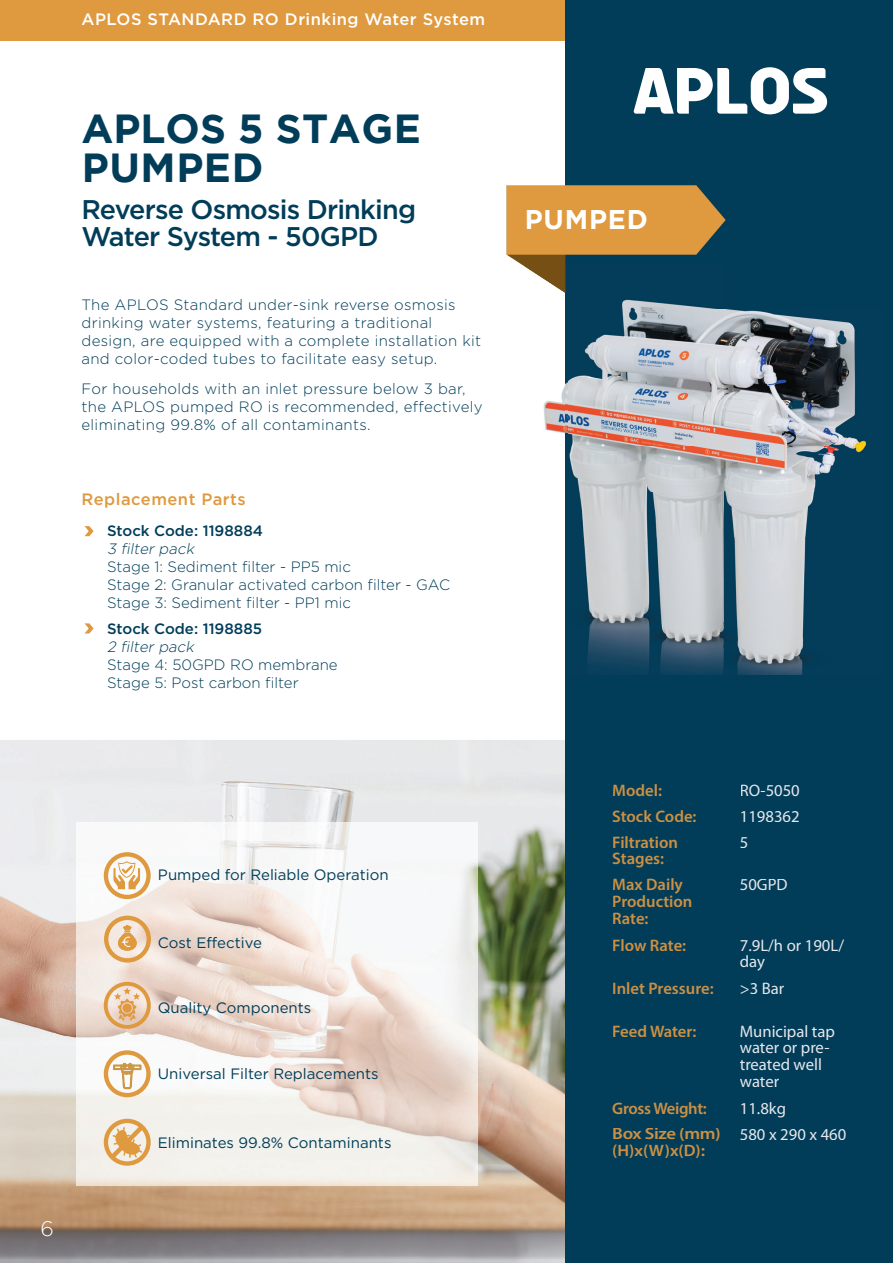
<style>
.page{position:relative;width:893px;height:1263px;background:#fff}
.page>*{position:absolute;margin:0;border:0;box-sizing:border-box;transform-origin:0 0}
.t1{font:58.8px "a Apple Tea";color:#fff}
.t2{font:700 40.5px/39px "Gotham";letter-spacing:.015em;color:#013d59}
.t3{font:500 27px/27px "Gotham";letter-spacing:-.03em;color:#013d59}
.t4{font:700 27px "Gotham";letter-spacing:.03em;color:#fff}
.t5{font:300 21px "Gotham";color:#fff}
.t6{font:16.65px/16.6px "Myriad Pro";color:#e6e7ec}
.t7{font:600 16.65px/16.6px "Myriad Pro";color:#cd9043}
.t8{font:600 16.65px "Myriad Pro";letter-spacing:-.02em;color:#cd9043}
.t9{font:500 16.5px "Gotham";letter-spacing:.03em;color:#fff}
.t10{font:600 16.5px/16.5px "Myriad Pro";letter-spacing:-.02em;color:#cd9043;scale:1.13 1}
.t11{font:500 16.5px "Gotham";letter-spacing:.03em;color:#df993e}
.t12{font:300 15px/18px "Gotham";letter-spacing:.02em;color:#013d59}
.t13{font:300 15px/18px "Gotham";color:#013d59}
.t14{font:15px "Gotham HTF";color:#013d59}
.t15{font:500 15px "Gotham";color:#013d59}
.t16{font:italic 300 15px "Gotham";color:#013d59}
</style>
<div class="page">
<div style="left:0;top:0;width:576px;height:41px;background:#df993e"></div>
<img style="left:0;top:740px;width:566px;height:523px">
<div style="left:566px;top:0;width:327px;height:1263px;background:#013d59"></div>
<svg style="left:85px;top:526px;width:9px;height:10px"></svg>
<svg style="left:85px;top:623px;width:9px;height:10px"></svg>
<img style="left:76px;top:822px;width:401px;height:363px">
<svg style="left:507px;top:185px;width:219px;height:82px;background:#bb8942"></svg>
<img style="left:543px;top:264px;width:324px;height:411px">
<img style="left:525px;top:264px;width:40px;height:29px">
<div style="left:104px;top:982px;width:47px;height:47px;border:4px solid #df993e;border-radius:50%"></div>
<svg style="left:114px;top:988px;width:26px;height:33px"></svg>
<div style="left:104px;top:852px;width:47px;height:47px;border:4px solid #df993e;border-radius:50%"></div>
<div style="left:104px;top:1050px;width:47px;height:47px;border:4px solid #df993e;border-radius:50%"></div>
<div style="left:104px;top:1119px;width:47px;height:47px;border:4px solid #df993e;border-radius:50%"></div>
<svg style="left:112px;top:1062px;width:30px;height:28px"></svg>
<svg style="left:107px;top:1121px;width:41px;height:41px;background:#e7c18d"></svg>
<svg style="left:113px;top:861px;width:27px;height:28px"></svg>
<svg style="left:118px;top:925px;width:19px;height:26px"></svg>
<div style="left:104px;top:916px;width:47px;height:46px;border:4px solid #df993e;border-radius:50%"></div>
<p class="t9" style="left:82px;top:9px;width:405px">APLOS STANDARD RO Drinking Water System</p>
<h2 class="t2" style="left:82px;top:108px;width:341px">APLOS 5 STAGE<br>PUMPED</h2>
<h3 class="t3" style="left:82px;top:196px;width:336px">Reverse Osmosis Drinking<br>Water System - 50GPD</h3>
<p class="t12" style="left:82px;top:295px;width:401px">The APLOS Standard under-sink reverse osmosis drinking water systems, featuring a traditional design, are equipped with a complete installation kit and color-coded tubes to facilitate easy setup.</p>
<p class="t12" style="left:82px;top:380px;width:403px">For households with an inlet pressure below 3 bar, the APLOS pumped RO is recommended, effectively eliminating 99.8% of all contaminants.</p>
<p class="t11" style="left:82px;top:488px;width:166px">Replacement Parts</p>
<p class="t15" style="left:107px;top:521px;width:157px">Stock Code: 1198884</p>
<p class="t16" style="left:107px;top:540px;width:91px">3 filter pack</p>
<p class="t13" style="left:107px;top:557px;width:345px">Stage 1: Sediment filter - PP5 mic<br>Stage 2: Granular activated carbon filter - GAC<br>Stage 3: Sediment filter - PP1 mic</p>
<p class="t15" style="left:107px;top:619px;width:157px">Stock Code: 1198885</p>
<p class="t16" style="left:107px;top:639px;width:91px">2 filter pack</p>
<p class="t13" style="left:107px;top:656px;width:232px">Stage 4: 50GPD RO membrane<br>Stage 5: Post carbon filter</p>
<h3 class="t5" style="left:41px;top:1217px;width:15px">6</h3>
<p class="t14" style="left:158px;top:866px;width:232px">Pumped for Reliable Operation</p>
<p class="t14" style="left:158px;top:934px;width:106px">Cost Effective</p>
<p class="t14" style="left:158px;top:1000px;width:155px">Quality Components</p>
<p class="t14" style="left:158px;top:1065px;width:222px">Universal Filter Replacements</p>
<p class="t14" style="left:158px;top:1134px;width:235px">Eliminates 99.8% Contaminants</p>
<h1 class="t1" style="left:634px;top:63px;width:196px">APLOS</h1>
<h3 class="t4" style="left:525px;top:204px;width:125px">PUMPED</h3>
<p class="t7" style="left:612px;top:782px;width:51px">Model:</p>
<p class="t6" style="left:740px;top:782px;width:62px">RO-5050</p>
<p class="t7" style="left:612px;top:807px;width:86px">Stock Code:</p>
<p class="t6" style="left:740px;top:807px;width:61px">1198362</p>
<p class="t7" style="left:612px;top:833px;width:67px">Filtration<br>Stages:</p>
<p class="t6" style="left:740px;top:833px;width:10px">5</p>
<p class="t7" style="left:612px;top:876px;width:82px">Max Daily<br>Production<br>Rate:</p>
<p class="t6" style="left:740px;top:876px;width:49px">50GPD</p>
<p class="t7" style="left:612px;top:936px;width:75px">Flow Rate:</p>
<p class="t6" style="left:740px;top:936px;width:106px">7.9L/h or 190L/ day</p>
<p class="t7" style="left:612px;top:979px;width:103px">Inlet Pressure:</p>
<p class="t6" style="left:740px;top:979px;width:46px">&gt;3 Bar</p>
<p class="t7" style="left:612px;top:1022px;width:86px">Feed Water:</p>
<p class="t6" style="left:740px;top:1022px;width:97px">Municipal tap water or pre&shy;treated well water</p>
<p class="t8" style="left:612px;top:1098px;width:96px">Gross Weight:</p>
<p class="t6" style="left:740px;top:1100px;width:48px">11.8kg</p>
<p class="t10" style="left:612px;top:1125px;width:98px">Box Size (mm) (H)x(W)x(D):</p>
<p class="t6" style="left:740px;top:1125px;width:108px">580 x 290 x 460</p>
</div>
